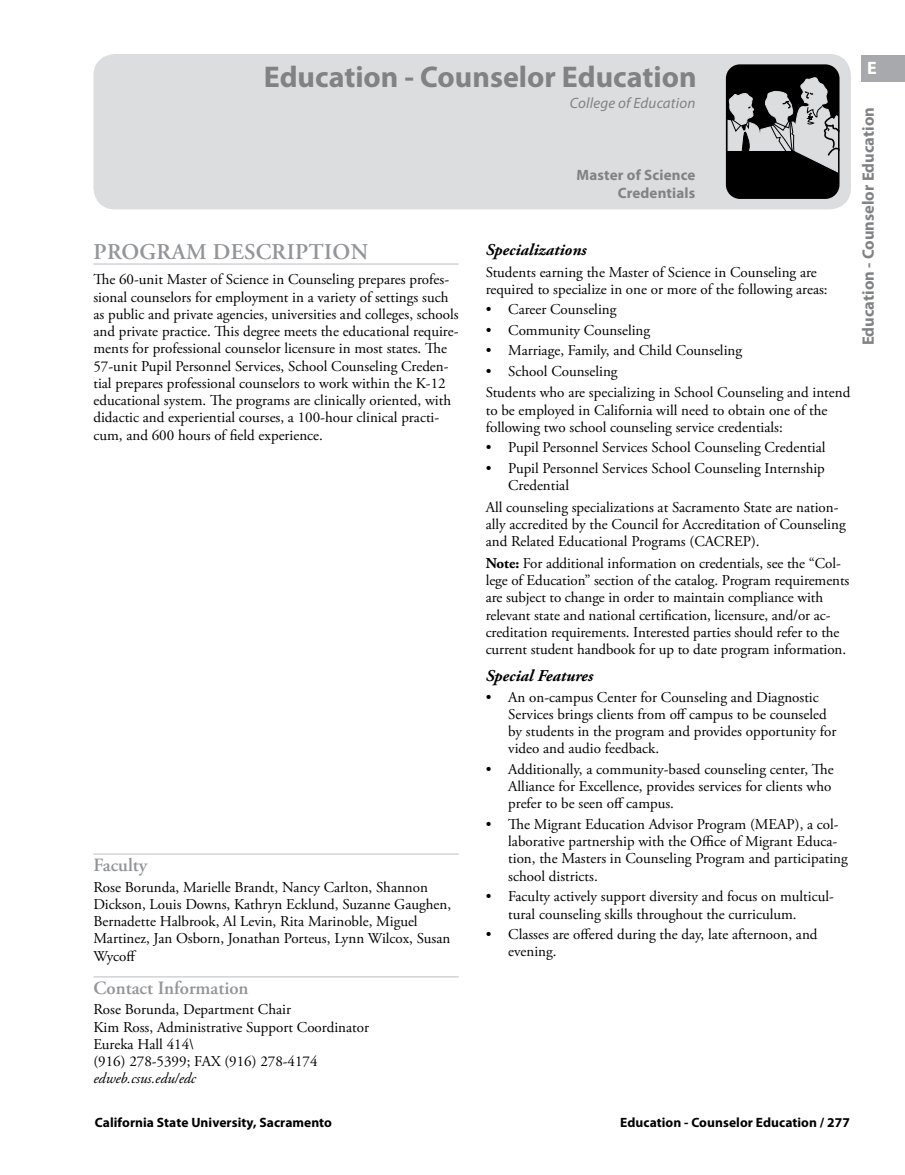
<style>
.page{position:relative;width:905px;height:1175px;background:#fff}
.page>*{position:absolute;margin:0;border:0;box-sizing:border-box;transform-origin:0 0}
.t1{font:700 30px "Myriad Pro";color:#808284}
.t2{font:600 22.5px "Adobe Garamond Pro";letter-spacing:.015em;color:#939598}
.t3{font:600 18.75px "Adobe Garamond Pro";color:#939598}
.t4{font:700 18px "Myriad Pro";color:#fff}
.t5{font:italic 700 16.5px "Adobe Garamond Pro";color:#000}
.t6{font:700 16.5px "Myriad Pro";color:#808284}
.t7{font:15px/17.2px "Adobe Garamond Pro";color:#000}
.t8{font:700 15px/17.9px "Myriad Pro";letter-spacing:.01em;color:#808284;text-align:right}
.t9{font:italic 15px "Adobe Garamond Pro";color:#000}
.t10{font:italic 15px "Myriad Pro";letter-spacing:.01em;color:#808284}
.t11{font:700 13.5px "Myriad Pro";letter-spacing:.005em;color:#000}
.s1{font-weight:700}
</style>
<div class="page">
<div style="left:861px;top:55px;width:43px;height:27px;background:#a7a9ac"></div>
<hr style="left:93px;top:263px;width:365px;height:2px;background:#d1d3d4">
<hr style="left:93px;top:853px;width:365px;height:1px;background:#d1d3d4">
<hr style="left:93px;top:976px;width:365px;height:1px;background:#d1d3d4">
<div style="left:93px;top:54px;width:757px;height:155px;background:#dcddde;border-radius:22px"></div>
<div style="left:725px;top:64px;width:114px;height:135px;background:#000;border-radius:14px"></div>
<svg style="left:727px;top:77px;width:112px;height:95px"></svg>
<h1 class="t1" style="left:264px;top:57px;width:434px">Education - Counselor Education</h1>
<p class="t10" style="left:570px;top:94px;width:127px">College of Education</p>
<h2 class="t2" style="left:94px;top:239px;width:276px">PROGRAM DESCRIPTION</h2>
<p class="t7" style="left:93px;top:271px;width:367px">The 60-unit Master of Science in Counseling prepares profes&shy;sional counselors for employment in a variety of settings such as public and private agencies, universities and colleges, schools and private practice. This degree meets the educational require&shy;ments for professional counselor licensure in most states. The 57-unit Pupil Personnel Services, School Counseling Creden&shy;tial prepares professional counselors to work within the K-12 educational system. The programs are clinically oriented, with didactic and experiential courses, a 100-hour clinical practi&shy;cum, and 600 hours of field experience.</p>
<p class="t3" style="left:93px;top:854px;width:55px">Faculty</p>
<p class="t7" style="left:93px;top:878px;width:359px">Rose Borunda, Marielle Brandt, Nancy Carlton, Shannon Dickson, Louis Downs, Kathryn Ecklund, Suzanne Gaughen, Bernadette Halbrook, Al Levin, Rita Marinoble, Miguel Martinez, Jan Osborn, Jonathan Porteus, Lynn Wilcox, Susan Wycoff</p>
<p class="t3" style="left:93px;top:977px;width:157px">Contact Information</p>
<p class="t7" style="left:93px;top:1001px;width:277px">Rose Borunda, Department Chair<br>Kim Ross, Administrative Support Coordinator<br>Eureka Hall 414\<br>(916) 278-5399; FAX (916) 278-4174</p>
<p class="t9" style="left:93px;top:1069px;width:104px">edweb.csus.edu/edc</p>
<p class="t8" style="left:576px;top:165px;width:120px">Master of Science<br>Credentials</p>
<p class="t5" style="left:485px;top:240px;width:102px">Specializations</p>
<p class="t7" style="left:485px;top:264px;width:343px">Students earning the Master of Science in Counseling are required to specialize in one or more of the following areas:</p>
<p class="t7" style="left:485px;top:301px;width:132px">• Career Counseling</p>
<p class="t7" style="left:485px;top:322px;width:166px">• Community Counseling</p>
<p class="t7" style="left:485px;top:342px;width:258px">• Marriage, Family, and Child Counseling</p>
<p class="t7" style="left:485px;top:361px;width:366px;line-height:21.6px">• School Counseling<br>Students who are specializing in School Counseling and intend</p>
<p class="t7" style="left:485px;top:402px;width:343px">to be employed in California will need to obtain one of the following two school counseling service credentials:</p>
<p class="t7" style="left:485px;top:439px;width:341px">• Pupil Personnel Services School Counseling Credential</p>
<p class="t7" style="left:508px;top:460px;width:318px;text-indent:-22px">• Pupil Personnel Services School Counseling Internship<br>Credential</p>
<p class="t7" style="left:485px;top:499px;width:361px">All counseling specializations at Sacramento State are nation&shy;ally accredited by the Council for Accreditation of Counseling and Related Educational Programs (CACREP).</p>
<p class="t7" style="left:485px;top:555px;width:365px"><span class="s1">Note:</span> For additional information on credentials, see the “Col&shy;lege of Education” section of the catalog. Program requirements are subject to change in order to maintain compliance with relevant state and national certification, licensure, and/or ac&shy;creditation requirements. Interested parties should refer to the current student handbook for up to date program information.</p>
<p class="t5" style="left:485px;top:666px;width:109px">Special Features</p>
<p class="t7" style="left:508px;top:689px;width:329px;text-indent:-22px">• An on-campus Center for Counseling and Diagnostic Services brings clients from off campus to be counseled by students in the program and provides opportunity for video and audio feedback.</p>
<p class="t7" style="left:508px;top:761px;width:327px;text-indent:-22px">• Additionally, a community-based counseling center, The<br>Alliance for Excellence, provides services for clients who prefer to be seen off campus.</p>
<p class="t7" style="left:508px;top:816px;width:341px;text-indent:-22px">• The Migrant Education Advisor Program (MEAP), a col&shy;laborative partnership with the Office of Migrant Educa&shy;tion, the Masters in Counseling Program and participating school districts.</p>
<p class="t7" style="left:508px;top:888px;width:327px;text-indent:-22px">• Faculty actively support diversity and focus on multicul&shy;tural counseling skills throughout the curriculum.</p>
<p class="t7" style="left:508px;top:926px;width:311px;text-indent:-22px">• Classes are offered during the day, late afternoon, and evening.</p>
<p class="t4" style="left:867px;top:56px;width:11px">e</p>
<p class="t6" style="left:857px;top:345px;width:239px;rotate:-90deg">Education - Counselor Education</p>
<p class="t11" style="left:95px;top:1114px;width:239px">California State University, Sacramento</p>
<p class="t11" style="left:620px;top:1114px;width:231px">Education - Counselor Education / 277</p>
</div>
